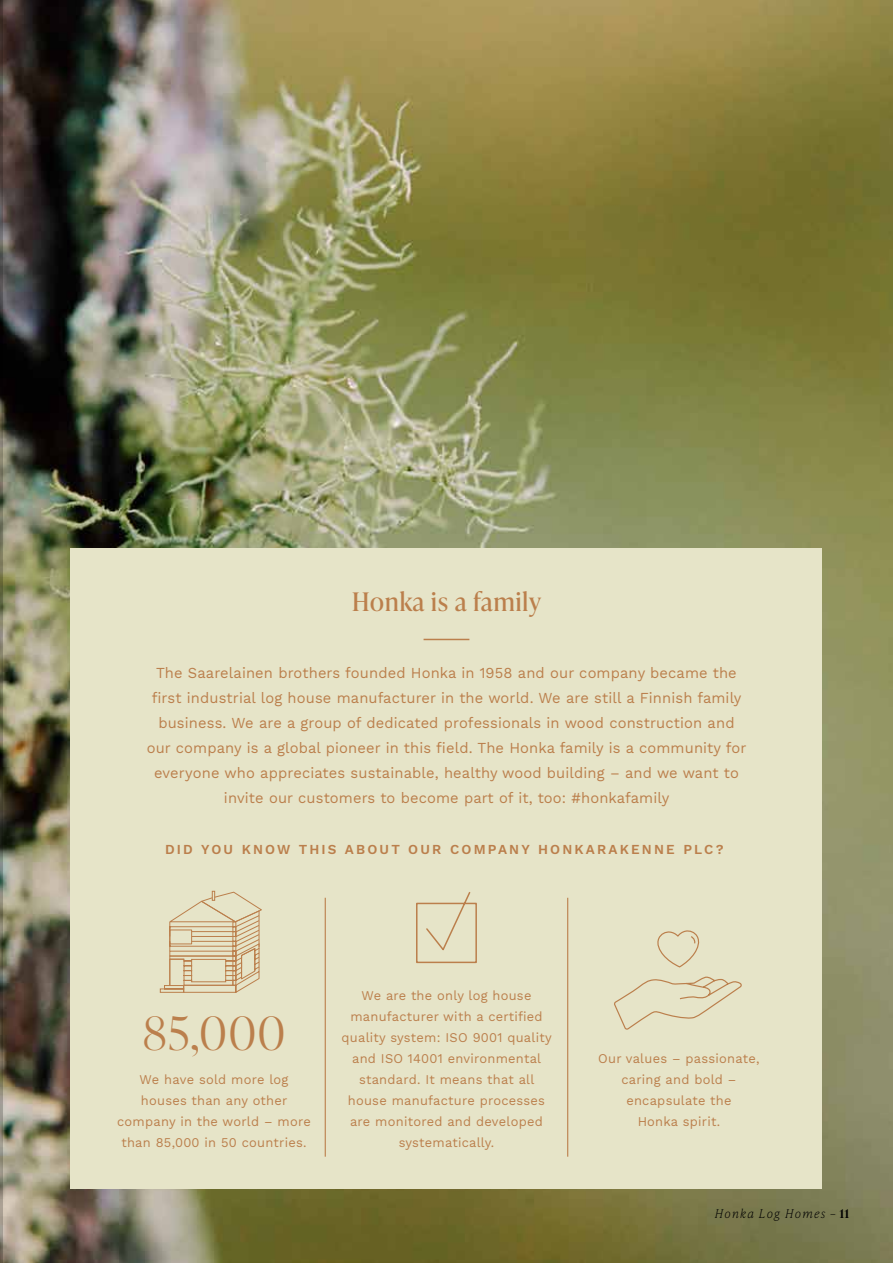
<style>
.page{position:relative;width:893px;height:1263px;background:#fff}
.page>*{position:absolute;margin:0;border:0;box-sizing:border-box;transform-origin:0 0}
.t1{font:300 45.75px "Ivy Presto Display";color:#bb7f4c}
.t2{font:25.5px "Ivy Presto Headline";letter-spacing:.04em;color:#bb7f4c}
.t3{font:15px/24.9px "Work Sans";letter-spacing:.01em;color:#bb7f4c;text-align:center}
.t4{font:13.5px "Work Sans";letter-spacing:.16em;color:#bb7f4c}
.t5{font:13.2px/21px "Work Sans";letter-spacing:.02em;color:#bb7f4c;text-align:center}
.t6{font:italic 100 12px "Ivy Presto Text";letter-spacing:.1em;color:#000}
.s1{font-weight:600;font-style:normal}
</style>
<div class="page">
<img style="left:3px;top:0;width:890px;height:1263px">
<div style="left:71px;top:549px;width:751px;height:639px;background:#e6e4c8"></div>
<hr style="left:0;top:0;width:3px;height:1263px;background:#ccc">
<hr style="left:325px;top:898px;width:1px;height:259px;background:#bb7f4c">
<hr style="left:567px;top:898px;width:1px;height:259px;background:#bb7f4c">
<svg style="left:614px;top:976px;width:128px;height:53px"></svg>
<svg style="left:657px;top:930px;width:43px;height:38px"></svg>
<svg style="left:416px;top:892px;width:61px;height:72px"></svg>
<svg style="left:160px;top:890px;width:102px;height:103px"></svg>
<div style="left:169px;top:929px;width:23px;height:15px;border:1px solid #bb7f4c"></div>
<div style="left:191px;top:959px;width:35px;height:2px;border:1px solid #bb7f4c"></div>
<hr style="left:424px;top:639px;width:45px;height:1px;background:#bb7f4c">
<h2 class="t2" style="left:352px;top:583px;width:190px">Honka is a family</h2>
<p class="t3" style="left:147px;top:660px;width:601px">The Saarelainen brothers founded Honka in 1958 and our company became the first industrial log house manufacturer in the world. We are still a Finnish family business. We are a group of dedicated professionals in wood construction and our company is a global pioneer in this field. The Honka family is a community for everyone who appreciates sustainable, healthy wood building – and we want to invite our customers to become part of it, too: #honkafamily</p>
<p class="t4" style="left:165px;top:839px;width:560px">DID YOU KNOW THIS ABOUT OUR COMPANY HONKARAKENNE PLC?</p>
<h1 class="t1" style="left:143px;top:1000px;width:144px">85,000</h1>
<p class="t5" style="left:117px;top:1069px;width:195px">We have sold more log houses than any other company in the world – more than 85,000 in 50 countries.</p>
<p class="t5" style="left:342px;top:985px;width:212px">We are the only log house manufacturer with a certified quality system: ISO 9001 quality and ISO 14001 environmental standard. It means that all house manufacture processes are monitored and developed systematically.</p>
<p class="t5" style="left:598px;top:1048px;width:163px">Our values – passionate, caring and bold – encapsulate the<br>Honka spirit.</p>
<p class="t6" style="left:715px;top:1205px;width:136px">Honka Log Homes – <span class="s1">11</span></p>
</div>
